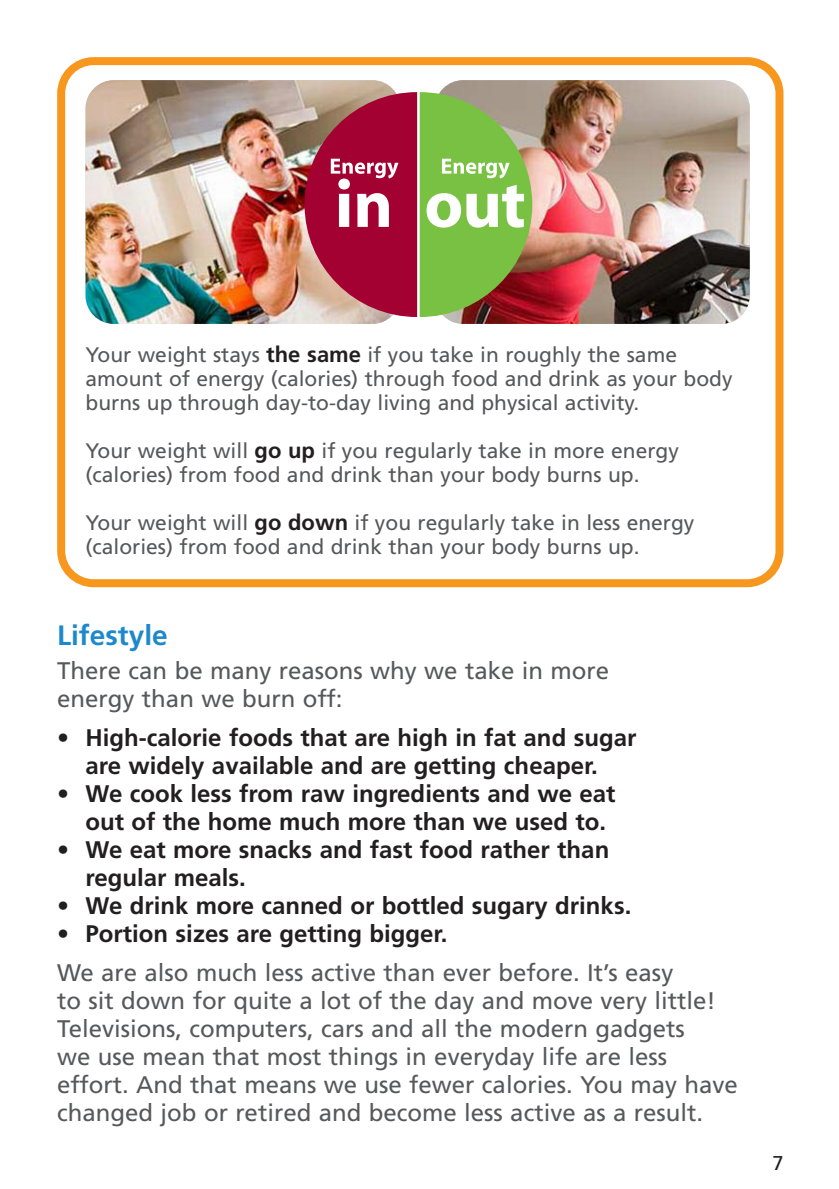
<style>
.page{position:relative;width:839px;height:1189px;background:#fff}
.page>*{position:absolute;margin:0;border:0;box-sizing:border-box;transform-origin:0 0}
.t1{font:700 28px "Frutiger";color:#1e89ca}
.t2{font:24px/28px "Frutiger";color:#57585a}
.t3{font:700 24px/28px "Frutiger";color:#231f20}
.t4{font:21px/24px "Frutiger";color:#57585a}
.t5{font:20px "Frutiger";color:#231f20}
.s1{font-weight:700;font-size:22px;color:#231f20}
</style>
<div class="page">
<img style="left:57px;top:57px;width:727px;height:531px">
<p class="t4" style="left:85px;top:344px;width:648px">Your weight stays <span class="s1">the same</span> if you take in roughly the same amount of energy (calories) through food and drink as your body burns up through day-to-day living and physical activity.</p>
<p class="t4" style="left:85px;top:440px;width:594px">Your weight will <span class="s1">go up</span> if you regularly take in more energy (calories) from food and drink than your body burns up.</p>
<p class="t4" style="left:85px;top:512px;width:610px">Your weight will <span class="s1">go down</span> if you regularly take in less energy (calories) from food and drink than your body burns up.</p>
<h1 class="t1" style="left:57px;top:624px;width:112px">Lifestyle</h1>
<p class="t2" style="left:57px;top:658px;width:553px">There can be many reasons why we take in more energy than we burn off:</p>
<p class="t3" style="left:57px;top:726px;width:580px;text-align:center">• High-calorie foods that are high in fat and sugar are widely available and are getting cheaper.</p>
<p class="t3" style="left:85px;top:782px;width:531px;text-indent:-28px">• We cook less from raw ingredients and we eat out of the home much more than we used to.</p>
<p class="t3" style="left:85px;top:838px;width:525px;text-indent:-28px">• We eat more snacks and fast food rather than regular meals.</p>
<p class="t3" style="left:57px;top:894px;width:575px">• We drink more canned or bottled sugary drinks.</p>
<p class="t3" style="left:57px;top:922px;width:391px">• Portion sizes are getting bigger.</p>
<p class="t2" style="left:57px;top:961px;width:682px">We are also much less active than ever before. It’s easy<br>to sit down for quite a lot of the day and move very little!<br>Televisions, computers, cars and all the modern gadgets<br>we use mean that most things in everyday life are less effort. And that means we use fewer calories. You may have changed job or retired and become less active as a result.</p>
<p class="t5" style="left:772px;top:1155px;width:13px">7</p>
</div>
